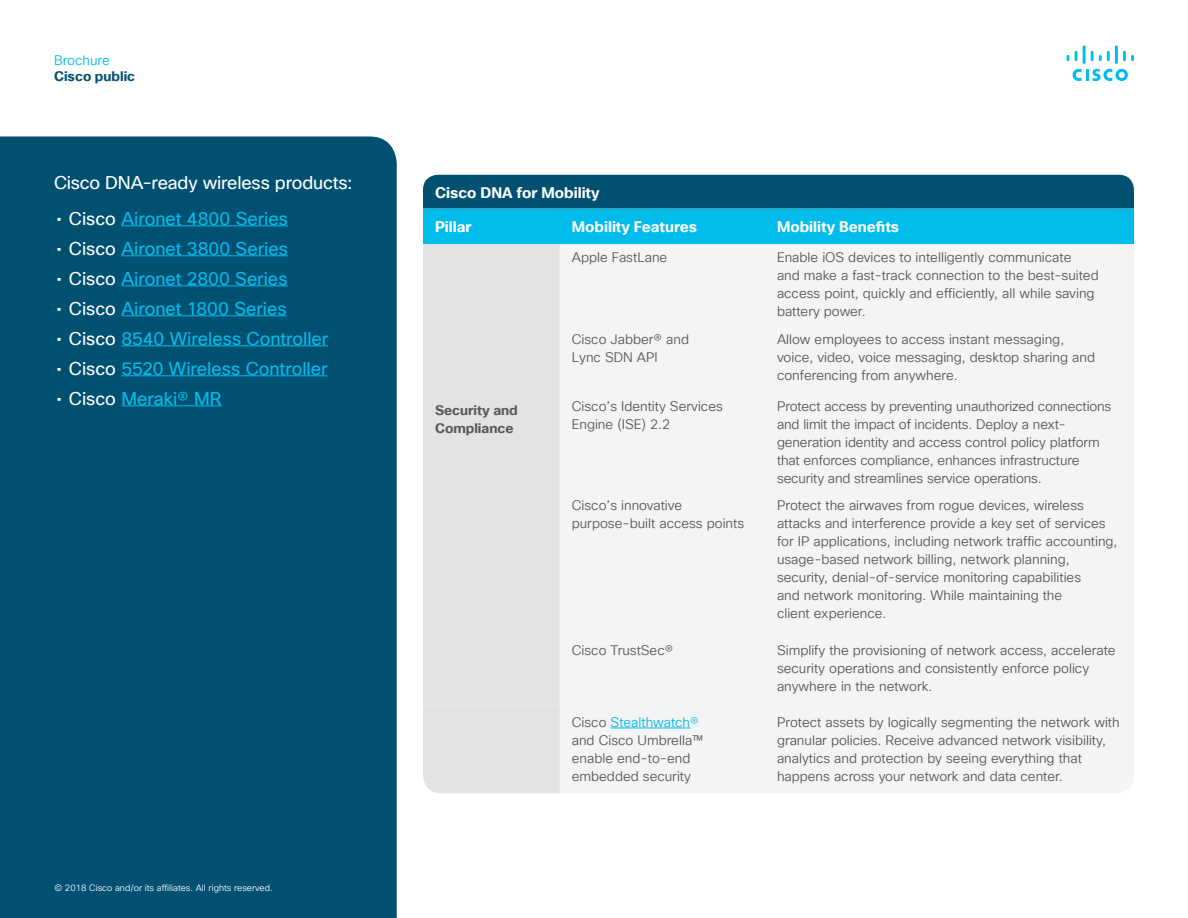
<style>
.page{position:relative;width:1188px;height:918px;background:#fff}
.page>*{position:absolute;margin:0;border:0;box-sizing:border-box;transform-origin:0 0}
.t1{font:18px "Cisco Sans TT";letter-spacing:-.005em;color:#00bceb}
.t2{font:18px "Cisco Sans TT";letter-spacing:-.01em;color:#fff}
.t3{font:700 15px "Cisco Sans TT";color:#fff}
.t4{font:13.5px/18px "Cisco Sans TT Light";color:#58595b}
.t5{font:700 13.5px/18px "Cisco Sans TT";color:#58595b}
.t6{font:700 13.5px "Cisco Sans TT";color:#005072}
.t7{font:13.5px "Cisco Sans TT Light";color:#00bceb}
.t8{font:9px "Cisco Sans TT Light";color:#fff}
.s1{color:#fff}
.s2{color:#00bceb}
</style>
<div class="page">
<svg style="left:1073px;top:69px;width:55px;height:12px"></svg>
<svg style="left:1067px;top:55px;width:2px;height:6px"></svg>
<svg style="left:1075px;top:51px;width:3px;height:10px"></svg>
<hr style="left:1083px;top:45px;width:3px;height:19px;background:#00bceb">
<svg style="left:1091px;top:51px;width:19px;height:10px"></svg>
<hr style="left:1115px;top:45px;width:3px;height:19px;background:#00bceb">
<svg style="left:1123px;top:51px;width:11px;height:10px"></svg>
<div style="left:423px;top:244px;width:137px;height:461px;background:#e2e3e4"></div>
<div style="left:560px;top:244px;width:574px;height:549px;background:#f3f4f4"></div>
<svg style="left:423px;top:175px;width:711px;height:69px;background:#0188b0"></svg>
<div style="left:423px;top:705px;width:137px;height:88px;background:#e2e3e4"></div>
<hr style="left:611px;top:728px;width:79px;height:1px;background:#00bceb">
<div style="left:765px;top:705px;width:369px;height:88px;background:#f3f4f4"></div>
<div style="left:0;top:136px;width:397px;height:782px;background:#005072"></div>
<hr style="left:121px;top:226px;width:167px;height:1px;background:#00bceb">
<hr style="left:121px;top:256px;width:167px;height:1px;background:#00bceb">
<hr style="left:121px;top:286px;width:167px;height:1px;background:#00bceb">
<hr style="left:121px;top:316px;width:166px;height:1px;background:#00bceb">
<hr style="left:121px;top:346px;width:207px;height:1px;background:#00bceb">
<hr style="left:121px;top:376px;width:206px;height:1px;background:#00bceb">
<hr style="left:121px;top:406px;width:101px;height:1px;background:#00bceb">
<p class="t7" style="left:54px;top:51px;width:57px">Brochure</p>
<p class="t6" style="left:54px;top:67px;width:83px">Cisco public</p>
<h1 class="t2" style="left:54px;top:171px;width:300px">Cisco DNA-ready wireless products:</h1>
<h1 class="t1" style="left:56px;top:207px;width:233px"><span class="s1">• Cisco</span> Aironet 4800 Series</h1>
<h1 class="t1" style="left:56px;top:237px;width:233px"><span class="s1">• Cisco</span> Aironet 3800 Series</h1>
<h1 class="t1" style="left:56px;top:267px;width:233px"><span class="s1">• Cisco</span> Aironet 2800 Series</h1>
<h1 class="t1" style="left:56px;top:297px;width:232px"><span class="s1">• Cisco</span> Aironet 1800 Series</h1>
<h1 class="t1" style="left:56px;top:327px;width:273px"><span class="s1">• Cisco</span> 8540 Wireless Controller</h1>
<h1 class="t1" style="left:56px;top:357px;width:273px"><span class="s1">• Cisco</span> 5520 Wireless Controller</h1>
<h1 class="t1" style="left:56px;top:387px;width:167px"><span class="s1">• Cisco</span> Meraki® MR</h1>
<p class="t8" style="left:54px;top:882px;width:220px">© 2018 Cisco and/or its affiliates. All rights reserved.</p>
<p class="t3" style="left:435px;top:182px;width:166px">Cisco DNA for Mobility</p>
<p class="t3" style="left:435px;top:217px;width:38px">Pillar</p>
<p class="t3" style="left:572px;top:217px;width:127px">Mobility Features</p>
<p class="t3" style="left:777px;top:217px;width:124px">Mobility Benefits</p>
<p class="t4" style="left:572px;top:249px;width:97px">Apple FastLane</p>
<p class="t4" style="left:777px;top:249px;width:323px">Enable iOS devices to intelligently communicate<br>and make a fast-track connection to the best-suited access point, quickly and efficiently, all while saving battery power.</p>
<p class="t4" style="left:572px;top:330px;width:119px">Cisco Jabber® and<br>Lync SDN API</p>
<p class="t4" style="left:777px;top:330px;width:320px">Allow employees to access instant messaging, voice, video, voice messaging, desktop sharing and conferencing from anywhere.</p>
<p class="t5" style="left:435px;top:402px;width:84px">Security and<br>Compliance</p>
<p class="t4" style="left:572px;top:398px;width:153px">Cisco’s Identity Services<br>Engine (ISE) 2.2</p>
<p class="t4" style="left:777px;top:398px;width:336px">Protect access by preventing unauthorized connections and limit the impact of incidents. Deploy a next&shy;generation identity and access control policy platform that enforces compliance, enhances infrastructure security and streamlines service operations.</p>
<p class="t4" style="left:572px;top:497px;width:174px">Cisco’s innovative purpose-built access points</p>
<p class="t4" style="left:777px;top:497px;width:342px">Protect the airwaves from rogue devices, wireless attacks and interference provide a key set of services for IP applications, including network traffic accounting, usage-based network billing, network planning, security, denial-of-service monitoring capabilities<br>and network monitoring. While maintaining the<br>client experience.</p>
<p class="t4" style="left:572px;top:642px;width:103px">Cisco TrustSec®</p>
<p class="t4" style="left:777px;top:642px;width:340px">Simplify the provisioning of network access, accelerate security operations and consistently enforce policy anywhere in the network.</p>
<p class="t4" style="left:572px;top:714px;width:133px">Cisco <span class="s2">Stealthwatch® </span>and Cisco Umbrella™ enable end-to-end embedded security</p>
<p class="t4" style="left:777px;top:714px;width:344px">Protect assets by logically segmenting the network with granular policies. Receive advanced network visibility, analytics and protection by seeing everything that happens across your network and data center.</p>
</div>
